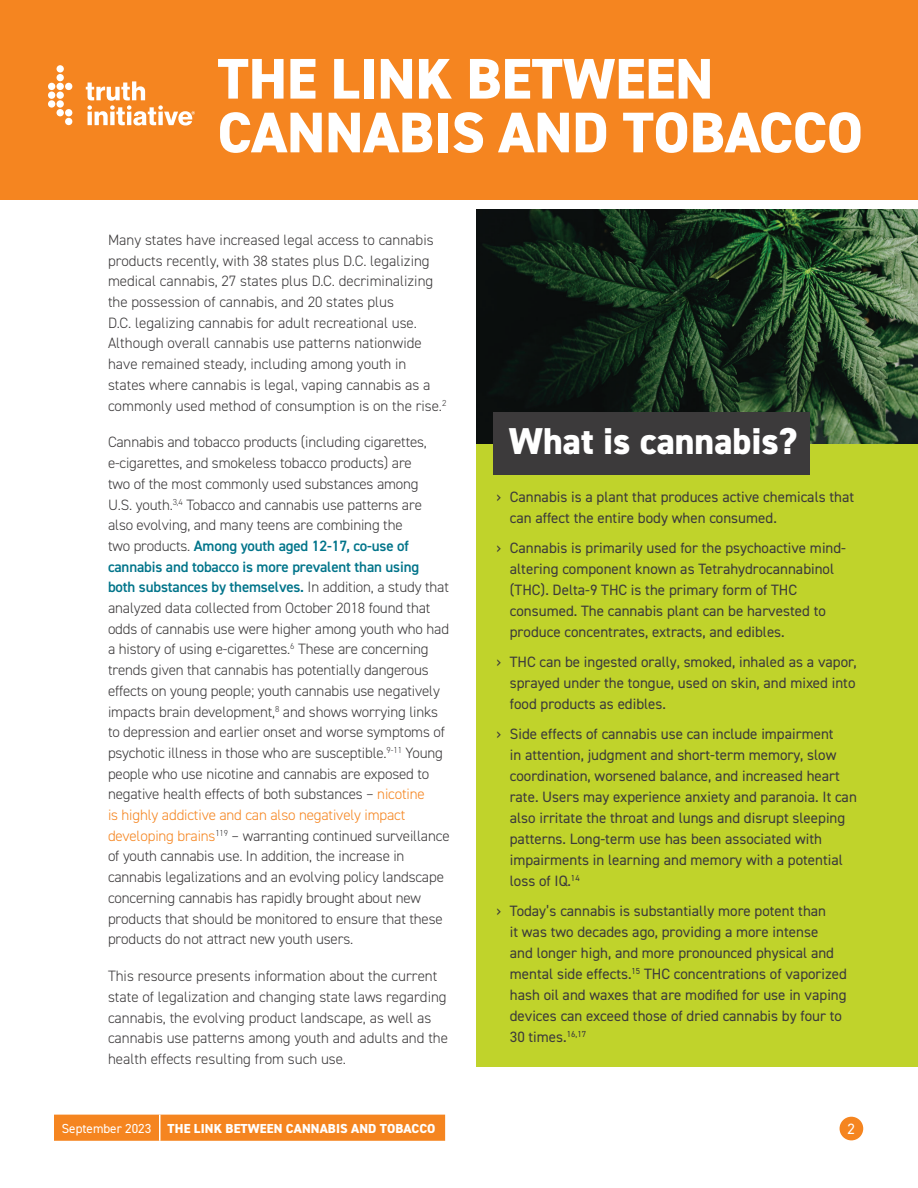
<style>
.page{position:relative;width:918px;height:1188px;background:#fff}
.page>*{position:absolute;margin:0;border:0;box-sizing:border-box;transform-origin:0 0}
.t1{font:800 57.45px/53.7px "DIN2014";color:#fff}
.Callout{font:800 37.5px "DIN2014";color:#fff}
.Body{font:300 15px/20.7px "DIN2014";letter-spacing:-.01em;color:#3c3a3b}
.t2{font:15px/21px "DIN2014";color:#3c3a3b}
.t3{font:15px "DIN2014";color:#fff}
.t4{font:800 13.05px "DIN2014";letter-spacing:.01em;color:#fff}
.s1{font-weight:600;color:#00748a}
.s2{color:#f58520}
.s3{font-weight:400}
</style>
<div class="page">
<div style="left:840px;top:1117px;width:23px;height:23px;background:#f58520;border-radius:50%"></div>
<div style="left:54px;top:1115px;width:391px;height:26px;background:#f58520"></div>
<div style="left:0;top:0;width:918px;height:200px;background:#f58520"></div>
<img style="left:476px;top:210px;width:442px;height:234px">
<div style="left:476px;top:444px;width:442px;height:622px;background:#c0d32b"></div>
<div style="left:494px;top:412px;width:316px;height:63px;background:#3c3a3b"></div>
<svg style="left:48px;top:65px;width:24px;height:60px"></svg>
<svg style="left:86px;top:81px;width:109px;height:45px"></svg>
<h1 class="t1" style="left:217px;top:52px;width:647px">THE LINK BETWEEN<br>CANNABIS AND TOBACCO</h1>
<p class="Body" style="left:108px;top:230px;width:340px">Many states have increased legal access to cannabis products recently, with 38 states plus D.C. legalizing medical cannabis, 27 states plus D.C. decriminalizing the possession of cannabis, and 20 states plus<br>D.C. legalizing cannabis for adult recreational use.<br>Although overall cannabis use patterns nationwide have remained steady, including among youth in states where cannabis is legal, vaping cannabis as a commonly used method of consumption is on the rise.<sup>2</sup></p>
<p class="Body" style="left:108px;top:432px;width:343px">Cannabis and tobacco products (including cigarettes, e-cigarettes, and smokeless tobacco products) are<br>two of the most commonly used substances among<br>U.S. youth.<sup>3,4</sup> Tobacco and cannabis use patterns are also evolving, and many teens are combining the<br>two products. <span class="s1">Among youth aged 12-17, co-use of cannabis and tobacco is more prevalent than using both substances by themselves.</span> In addition, a study that analyzed data collected from October 2018 found that odds of cannabis use were higher among youth who had a history of using e-cigarettes.<sup>6</sup> These are concerning trends given that cannabis has potentially dangerous effects on young people; youth cannabis use negatively impacts brain development,<sup>8</sup> and shows worrying links to depression and earlier onset and worse symptoms of psychotic illness in those who are susceptible.<sup>9-11</sup> Young people who use nicotine and cannabis are exposed to negative health effects of both substances – <span class="s2">nicotine<br>is highly addictive and can also negatively impact developing brains</span><sup>119</sup> – warranting continued surveillance of youth cannabis use. In addition, the increase in cannabis legalizations and an evolving policy landscape concerning cannabis has rapidly brought about new products that should be monitored to ensure that these products do not attract new youth users.</p>
<p class="Body" style="left:108px;top:966px;width:342px">This resource presents information about the current state of legalization and changing state laws regarding cannabis, the evolving product landscape, as well as cannabis use patterns among youth and adults and the health effects resulting from such use.</p>
<p class="Callout" style="left:509px;top:416px;width:290px">What is cannabis?</p>
<p class="t2" style="left:510px;top:486px;width:346px;text-indent:-14px">› Cannabis is a plant that produces active chemicals that can affect the entire body when consumed.</p>
<p class="t2" style="left:510px;top:537px;width:338px;text-indent:-14px">› Cannabis is primarily used for the psychoactive mind&shy;altering component known as Tetrahydrocannabinol (THC). Delta-9 THC is the primary form of THC consumed. The cannabis plant can be harvested to produce concentrates, extracts, and edibles.</p>
<p class="t2" style="left:510px;top:651px;width:348px;text-align:justify;text-indent:-14px">› THC can be ingested orally, smoked, inhaled as a vapor, sprayed under the tongue, used on skin, and mixed into food products as edibles.</p>
<p class="t2" style="left:510px;top:723px;width:349px;text-indent:-14px">› Side effects of cannabis use can include impairment<br>in attention, judgment and short-term memory, slow coordination, worsened balance, and increased heart rate. Users may experience anxiety and paranoia. It can also irritate the throat and lungs and disrupt sleeping patterns. Long-term use has been associated with impairments in learning and memory with a potential loss of IQ.<sup>14</sup></p>
<p class="t2" style="left:510px;top:900px;width:339px;text-indent:-14px">› Today’s cannabis is substantially more potent than<br>it was two decades ago, providing a more intense<br>and longer high, and more pronounced physical and mental side effects.<sup>15</sup> THC concentrations of vaporized hash oil and waxes that are modified for use in vaping devices can exceed those of dried cannabis by four to 30 times.<sup>16,17</sup></p>
<p class="t4" style="left:62px;top:1120px;width:375px"><span class="s3">September 2023</span> THE LINK BETWEEN CANNABIS AND TOBACCO</p>
<p class="t3" style="left:848px;top:1119px;width:9px">2</p>
</div>
